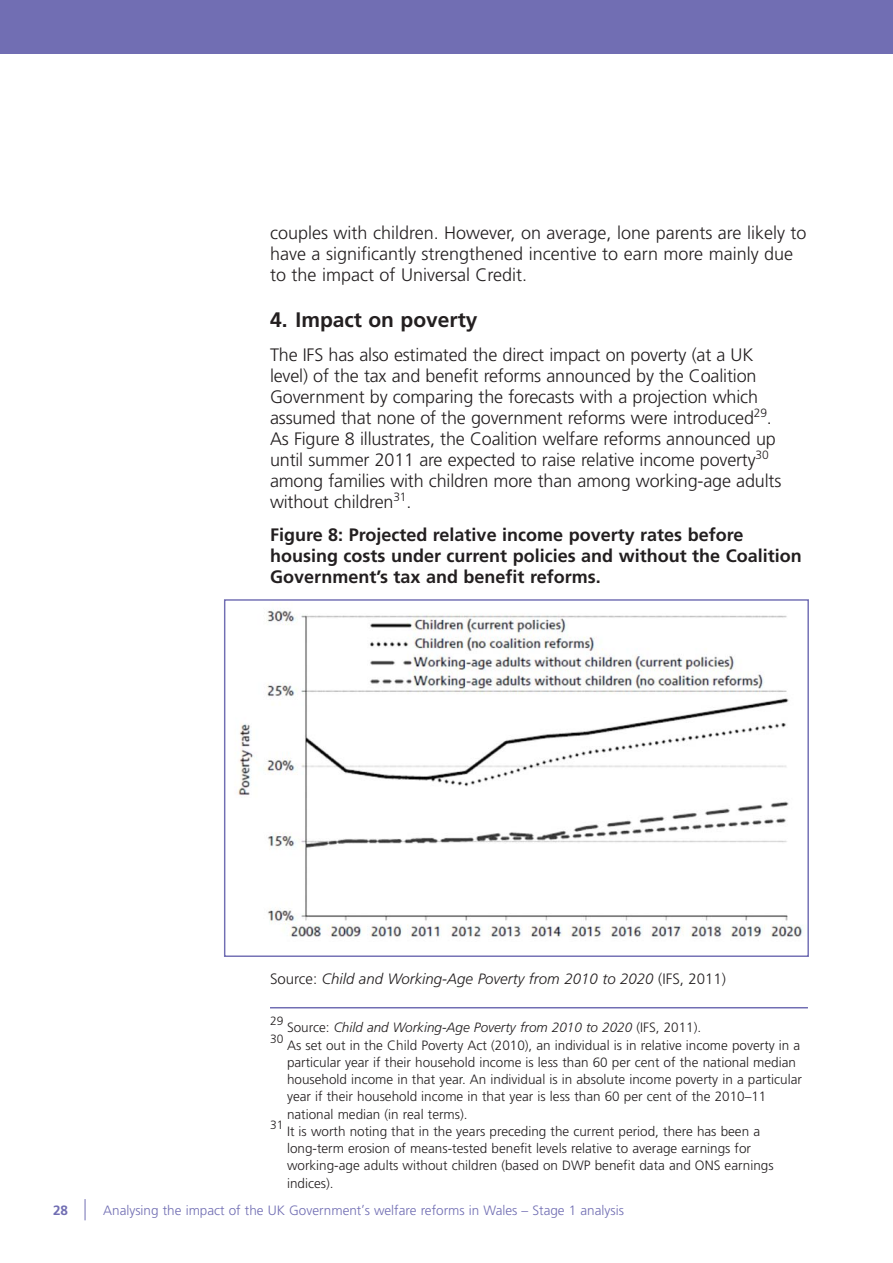
<style>
.page{position:relative;width:893px;height:1263px;background:#fff}
.page>*{position:absolute;margin:0;border:0;box-sizing:border-box;transform-origin:0 0}
.t1{font:700 21px "Frutiger LT Std";color:#231f20}
.t2{font:300 18px/21px "Frutiger LT Std";letter-spacing:-.01em;color:#231f20}
.t3{font:700 18px/21px "Frutiger LT Std";color:#231f20}
.t4{font:italic 300 15px "Frutiger LT Std";color:#231f20}
.t5{font:300 13.5px/17.2px "Frutiger LT Std";color:#231f20}
.t6{font:300 13.5px "Frutiger LT Std";color:#716eb3}
.t7{font:italic 300 13.5px "Frutiger LT Std";color:#231f20}
.t8{font:700 13.5px "Frutiger LT Std";color:#716eb3}
.t9{font:300 12px "Frutiger LT Std";color:#231f20}
.s1{font-style:normal}
.s2{font-stretch:condensed}
</style>
<div class="page">
<div style="left:0;top:0;width:893px;height:53px;background:#716eb3"></div>
<svg style="left:85px;top:1199px;width:1px;height:21px"></svg>
<img style="left:238px;top:609px;width:565px;height:328px">
<hr style="left:270px;top:1007px;width:538px;height:1px;background:#716eb3">
<p class="t2" style="left:270px;top:222px;width:538px">couples with children. However, on average, lone parents are likely to have a significantly strengthened incentive to earn more mainly due to the impact of Universal Credit.</p>
<p class="t1" style="left:270px;top:307px;width:209px">4. Impact on poverty</p>
<p class="t2" style="left:270px;top:344px;width:513px">The IFS has also estimated the direct impact on poverty (at a UK level) of the tax and benefit reforms announced by the Coalition Government by comparing the forecasts with a projection which assumed that none of the government reforms were introduced<sup>29</sup>.<br>As Figure 8 illustrates, the Coalition welfare reforms announced up until summer 2011 are expected to raise relative income poverty<sup>30 </sup>among families with children more than among working-age adults without children<sup>31</sup>.</p>
<p class="t3" style="left:270px;top:525px;width:533px">Figure 8: Projected relative income poverty rates before housing costs under current policies and without the Coalition<br>Government’s tax and benefit reforms.</p>
<p class="t4" style="left:270px;top:970px;width:458px"><span class="s1">Source:</span> Child and Working-Age Poverty from 2010 to 2020 <span class="s1">(IFS, 2011)</span></p>
<p class="t9" style="left:270px;top:1014px;width:15px">29</p>
<p class="t7" style="left:287px;top:1020px;width:416px"><span class="s1">Source:</span> Child and Working-Age Poverty from 2010 to 2020 <span class="s1">(IFS, 2011).</span></p>
<p class="t9" style="left:270px;top:1032px;width:15px">30</p>
<p class="t5" style="left:287px;top:1036px;width:516px">As set out in the Child Poverty Act (2010), an individual is in relative income poverty in a particular year if their household income is less than 60 per cent of the national median household income in that year. An individual is in absolute income poverty in a particular year if their household income in that year is less than 60 per cent of the 2010–11 national median (in real terms).</p>
<p class="t9" style="left:270px;top:1118px;width:15px">31</p>
<p class="t5" style="left:287px;top:1123px;width:488px">It is worth noting that in the years preceding the current period, there has been a long-term erosion of means-tested benefit levels relative to average earnings for working-age adults without children (based on DWP benefit data and ONS earnings indices).</p>
<p class="t8" style="left:53px;top:1203px;width:17px">28</p>
<p class="t6" style="left:103px;top:1203px;width:522px">Analysing the impact of the UK Government<span class="s2">’</span>s welfare reforms in Wales – Stage 1 analysis</p>
</div>
